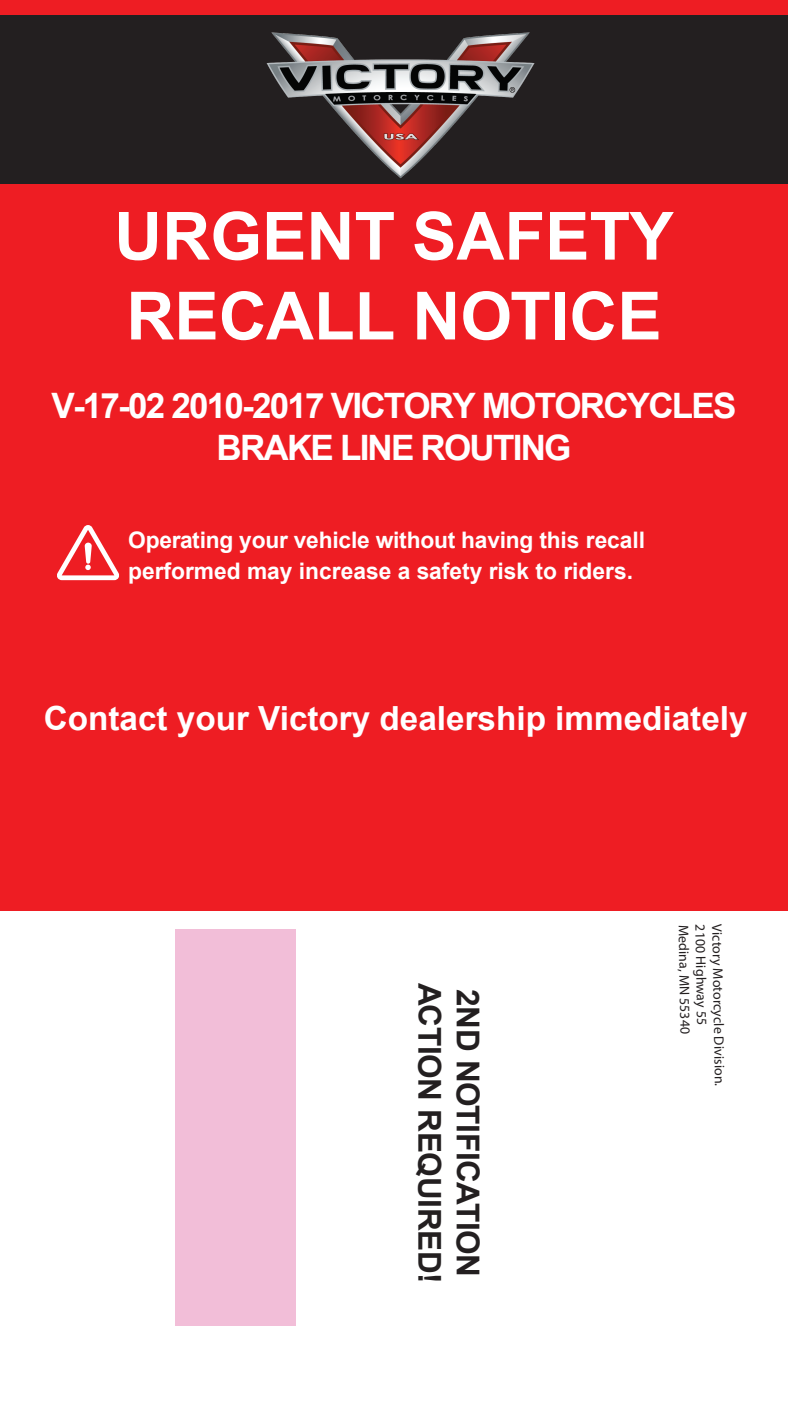
<style>
.page{position:relative;width:788px;height:1418px;background:#fff}
.page>*{position:absolute;margin:0;border:0;box-sizing:border-box;transform-origin:0 0}
.t1{font:700 66.5px/79.8px "Arial";color:#fff}
.t2{font:700 35px/42px "Arial";letter-spacing:-.05em;color:#fff;text-align:center}
.t3{font:700 33.25px "Arial";color:#fff}
.t4{font:700 31.5px/38.5px "Arial";letter-spacing:-.01em;color:#231f20}
.t5{font:700 22.75px/31.5px "Arial";color:#fff}
.t6{font:14px "Myriad Pro";color:#231f20}
</style>
<div class="page">
<div style="left:0;top:0;width:788px;height:910px;background:#ee1d23"></div>
<div style="left:0;top:16px;width:788px;height:168px;background:#231f20"></div>
<svg style="left:57px;top:525px;width:62px;height:55px"></svg>
<img style="left:252px;top:15px;width:294px;height:164px">
<div style="left:175px;top:929px;width:120px;height:396px;background:#f2bed8"></div>
<h1 class="t1" style="left:114px;top:198px;width:561px">URGENT SAFETY<br>RECALL NOTICE</h1>
<h2 class="t2" style="left:51px;top:385px;width:686px">V-17-02 2010-2017 VICTORY MOTORCYCLES<br>BRAKE LINE ROUTING</h2>
<p class="t5" style="left:128px;top:525px;width:518px">Operating your vehicle without having this recall performed may increase a safety risk to riders.</p>
<h3 class="t3" style="left:44px;top:696px;width:705px">Contact your Victory dealership immediately</h3>
<h3 class="t4" style="left:486px;top:982px;width:303px;rotate:90deg">2ND NOTIFICATION<br>ACTION REQUIRED!</h3>
<p class="t6" style="left:692px;top:924px;width:111px;rotate:89deg">Medina, MN 55340</p>
<p class="t6" style="left:708px;top:924px;width:102px;rotate:89deg">2100 Highway 55</p>
<p class="t6" style="left:725px;top:924px;width:164px;rotate:89deg">Victory Motorcycle Division.</p>
</div>
